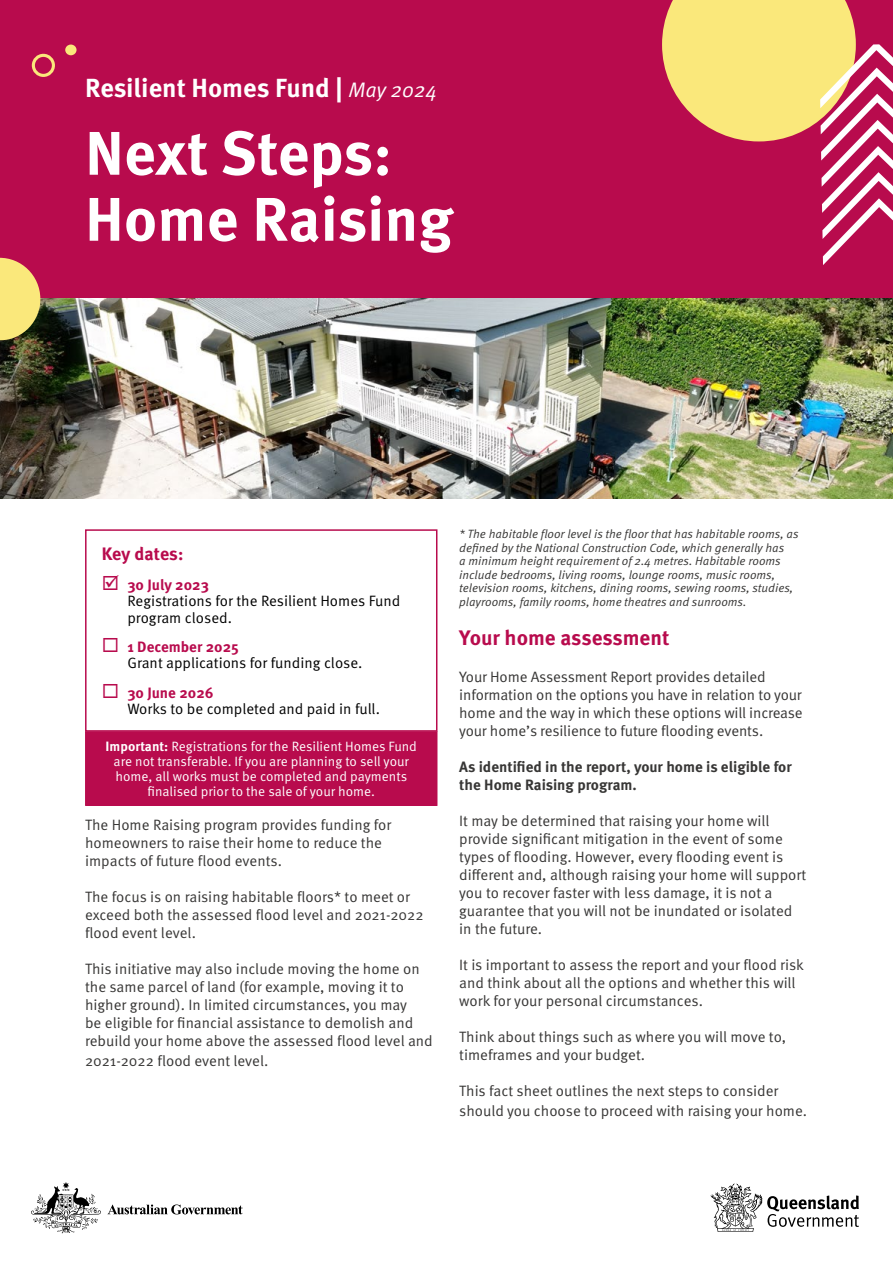
<style>
.page{position:relative;width:893px;height:1263px;background:#fff}
.page>*{position:absolute;margin:0;border:0;box-sizing:border-box;transform-origin:0 0}
.t1{font:700 61.5px/66px "Meta Pro";color:#fff}
.t2{font:700 26.25px "Meta Pro";color:#fff}
.t3{font:700 21px "Meta Pro";color:#b80b4d}
.t4{font:700 18px "Meta Pro";color:#b80b4d}
.t5{font:15px/18px "Meta Pro Norm";color:#373635}
.t6{font:15px/16.5px "Meta Pro Norm";color:#000}
.t7{font:700 15px/18px "Meta Pro";color:#373635}
.t8{font:700 15px "Meta Pro";color:#b80b4d}
.t9{font:13.5px/15px "Meta Pro Norm";color:#fff;text-align:center}
.t10{font:12px/13.5px "Meta Pro Norm Ita";color:#373635}
.s1{font-family:"Meta Pro Norm Ita";font-weight:400;font-size:21px}
.s2{font-family:"Meta Pro";font-weight:700}
</style>
<div class="page">
<img style="left:0;top:298px;width:893px;height:201px">
<div style="left:0;top:0;width:893px;height:297px;background:#b80b4d"></div>
<svg style="left:662px;top:0;width:231px;height:265px"></svg>
<div style="left:32px;top:54px;width:23px;height:23px;border:3px solid #fae87b;border-radius:50%"></div>
<div style="left:65px;top:45px;width:12px;height:10px;background:#fae87b;border-radius:50%"></div>
<svg style="left:711px;top:1183px;width:148px;height:49px"></svg>
<svg style="left:107px;top:1204px;width:136px;height:10px"></svg>
<svg style="left:31px;top:1182px;width:70px;height:51px"></svg>
<svg style="left:0;top:257px;width:41px;height:84px;background:#d8b669"></svg>
<div style="left:85px;top:529px;width:352px;height:203px;background:#fff;border:2px solid #b80b4d"></div>
<div style="left:86px;top:732px;width:351px;height:73px;background:#b80b4d"></div>
<div style="left:85px;top:731px;width:352px;height:75px;border:2px solid #b80b4d"></div>
<h2 class="t2" style="left:85px;top:67px;width:354px">Resilient Homes Fund | <span class="s1">May 2024</span></h2>
<h1 class="t1" style="left:85px;top:116px;width:370px">Next Steps:<br>Home Raising</h1>
<p class="t4" style="left:102px;top:540px;width:84px">Key dates:</p>
<p class="t8" style="left:127px;top:573px;width:83px">30 July 2023</p>
<p class="t6" style="left:127px;top:592px;width:274px">Registrations for the Resilient Homes Fund program closed.</p>
<p class="t8" style="left:127px;top:635px;width:113px">1 December 2025</p>
<p class="t6" style="left:127px;top:654px;width:237px">Grant applications for funding close.</p>
<p class="t8" style="left:127px;top:681px;width:88px">30 June 2026</p>
<p class="t6" style="left:127px;top:700px;width:254px">Works to be completed and paid in full.</p>
<p class="t9" style="left:106px;top:738px;width:313px"><span class="s2">Important:</span> Registrations for the Resilient Homes Fund are not transferable. If you are planning to sell your home, all works must be completed and payments finalised prior to the sale of your home.</p>
<p class="t5" style="left:85px;top:815px;width:308px">The Home Raising program provides funding for homeowners to raise their home to reduce the impacts of future flood events.</p>
<p class="t5" style="left:85px;top:887px;width:340px">The focus is on raising habitable floors* to meet or exceed both the assessed flood level and 2021-2022 flood event level.</p>
<p class="t5" style="left:85px;top:959px;width:349px">This initiative may also include moving the home on the same parcel of land (for example, moving it to higher ground). In limited circumstances, you may<br>be eligible for financial assistance to demolish and rebuild your home above the assessed flood level and</p>
<p class="t5" style="left:85px;top:1050px;width:185px">2021-2022 flood event level.</p>
<p class="t10" style="left:459px;top:527px;width:341px">* The habitable floor level is the floor that has habitable rooms, as defined by the National Construction Code, which generally has<br>a minimum height requirement of 2.4 metres. Habitable rooms include bedrooms, living rooms, lounge rooms, music rooms, television rooms, kitchens, dining rooms, sewing rooms, studies, playrooms, family rooms, home theatres and sunrooms.</p>
<h3 class="t3" style="left:459px;top:621px;width:212px">Your home assessment</h3>
<p class="t5" style="left:459px;top:667px;width:345px">Your Home Assessment Report provides detailed information on the options you have in relation to your home and the way in which these options will increase your home’s resilience to future flooding events.</p>
<p class="t7" style="left:459px;top:757px;width:334px">As identified in the report, your home is eligible for the Home Raising program.</p>
<p class="t5" style="left:459px;top:811px;width:349px">It may be determined that raising your home will provide significant mitigation in the event of some types of flooding. However, every flooding event is different and, although raising your home will support you to recover faster with less damage, it is not a guarantee that you will not be inundated or isolated in the future.</p>
<p class="t5" style="left:459px;top:955px;width:346px">It is important to assess the report and your flood risk and think about all the options and whether this will work for your personal circumstances.</p>
<p class="t5" style="left:459px;top:1027px;width:328px">Think about things such as where you will move to, timeframes and your budget.</p>
<p class="t5" style="left:459px;top:1080px;width:349px;line-height:19.5px">This fact sheet outlines the next steps to consider should you choose to proceed with raising your home.</p>
</div>
